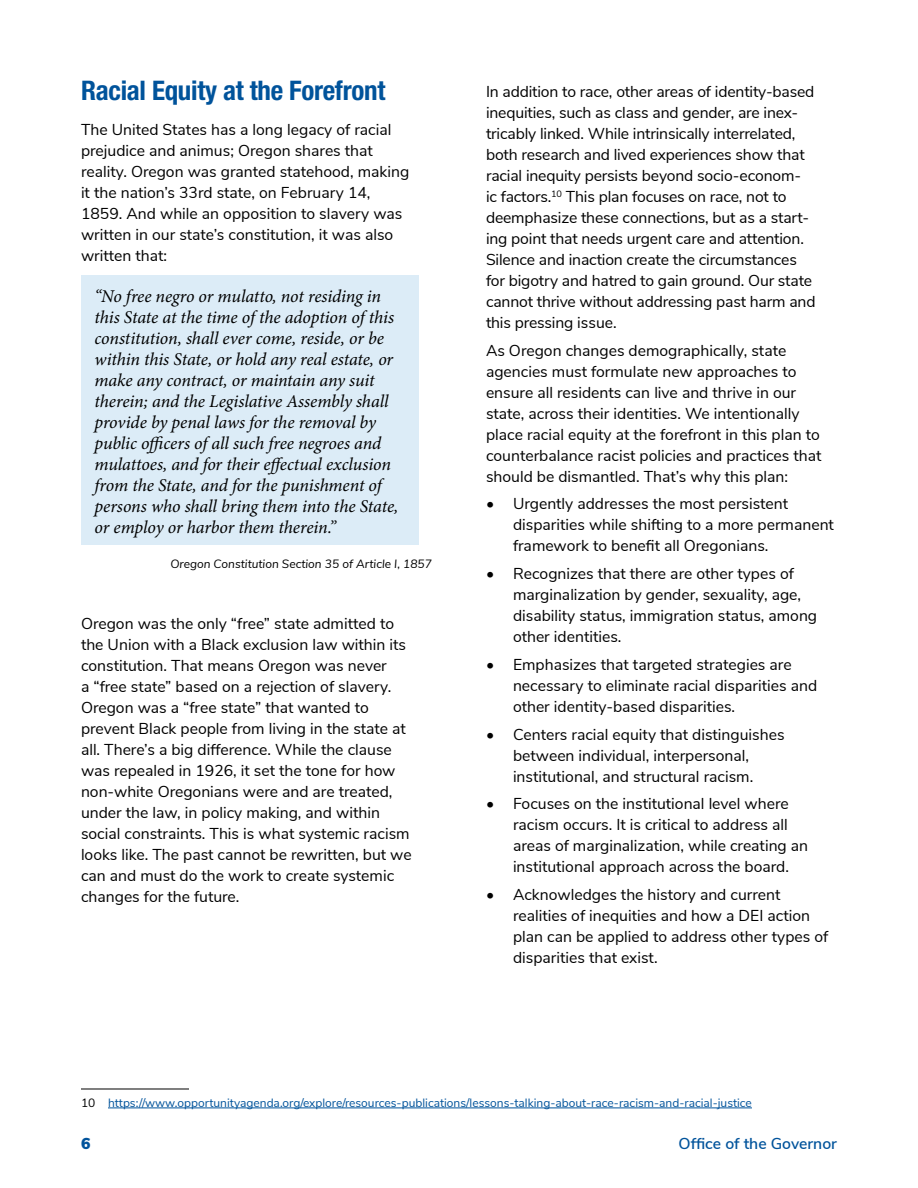
<style>
.page{position:relative;width:918px;height:1188px;background:#fff}
.page>*{position:absolute;margin:0;border:0;box-sizing:border-box;transform-origin:0 0}
.Heading_2{font:700 condensed 27px "Helvetica Neue LT Std";letter-spacing:-.01em;color:#00539b}
.Call_Out{font:italic 18px/21px "Minion Pro";letter-spacing:-.01em;color:#000}
.Body{font:15.75px/21px "Nunito Sans";color:#000}
.t1{font:600 15.75px "Nunito Sans";color:#00539b}
.t2{font:900 15.75px "Nunito Sans";color:#00539b}
.Footnote{font:12px "Nunito Sans";color:#00539b}
.Source{font:italic 12px "Nunito Sans";color:#000}
.s1{color:#000}
</style>
<div class="page">
<div style="left:81px;top:275px;width:337px;height:270px;background:#dcecf7"></div>
<hr style="left:81px;top:1089px;width:108px;height:1px;background:#000">
<hr style="left:108px;top:1108px;width:644px;height:1px;background:#00539b">
<p class="Heading_2" style="left:81px;top:74px;width:306px">Racial Equity at the Forefront</p>
<p class="Body" style="left:81px;top:118px;width:330px">The United States has a long legacy of racial prejudice and animus; Oregon shares that reality. Oregon was granted statehood, making it the nation’s 33rd state, on February 14, 1859. And while an opposition to slavery was written in our state’s constitution, it was also written that:</p>
<p class="Call_Out" style="left:94px;top:286px;width:306px">“No free negro or mulatto, not residing in this State at the time of the adoption of this constitution, shall ever come, reside, or be within this State, or hold any real estate, or make any contract, or maintain any suit therein; and the Legislative Assembly shall provide by penal laws for the removal by public officers of all such free negroes and mulattoes, and for their effectual exclusion from the State, and for the punishment of persons who shall bring them into the State, or employ or harbor them therein.”</p>
<p class="Source" style="left:170px;top:555px;width:263px">Oregon Constitution Section 35 of Article I, 1857</p>
<p class="Body" style="left:81px;top:612px;width:332px">Oregon was the only “free” state admitted to the Union with a Black exclusion law within its constitution. That means Oregon was never<br>a “free state” based on a rejection of slavery.<br>Oregon was a “free state” that wanted to prevent Black people from living in the state at all. There’s a big difference. While the clause was repealed in 1926, it set the tone for how non-white Oregonians were and are treated, under the law, in policy making, and within social constraints. This is what systemic racism looks like. The past cannot be rewritten, but we can and must do the work to create systemic changes for the future.</p>
<p class="Body" style="left:486px;top:80px;width:331px">In addition to race, other areas of identity-based inequities, such as class and gender, are inex&shy;tricably linked. While intrinsically interrelated, both research and lived experiences show that racial inequity persists beyond socio-econom&shy;ic factors.<sup>10</sup> This plan focuses on race, not to deemphasize these connections, but as a start&shy;ing point that needs urgent care and attention.<br>Silence and inaction create the circumstances for bigotry and hatred to gain ground. Our state cannot thrive without addressing past harm and this pressing issue.</p>
<p class="Body" style="left:486px;top:339px;width:337px">As Oregon changes demographically, state agencies must formulate new approaches to ensure all residents can live and thrive in our state, across their identities. We intentionally place racial equity at the forefront in this plan to counterbalance racist policies and practices that should be dismantled. That’s why this plan:</p>
<p class="Body" style="left:513px;top:492px;width:322px;text-indent:-27px">• Urgently addresses the most persistent disparities while shifting to a more permanent framework to benefit all Oregonians.</p>
<p class="Body" style="left:513px;top:562px;width:306px;text-indent:-27px">• Recognizes that there are other types of marginalization by gender, sexuality, age, disability status, immigration status, among other identities.</p>
<p class="Body" style="left:513px;top:653px;width:306px;text-indent:-27px">• Emphasizes that targeted strategies are necessary to eliminate racial disparities and other identity-based disparities.</p>
<p class="Body" style="left:486px;top:723px;width:300px;text-align:center">• Centers racial equity that distinguishes between individual, interpersonal, institutional, and structural racism.</p>
<p class="Body" style="left:513px;top:792px;width:297px;text-indent:-27px">• Focuses on the institutional level where racism occurs. It is critical to address all areas of marginalization, while creating an institutional approach across the board.</p>
<p class="Body" style="left:513px;top:883px;width:317px;text-indent:-27px">• Acknowledges the history and current realities of inequities and how a DEI action plan can be applied to address other types of disparities that exist.</p>
<p class="Footnote" style="left:81px;top:1094px;width:672px"><span class="s1">10</span> https://www.opportunityagenda.org/explore/resources-publications/lessons-talking-about-race-racism-and-racial-justice</p>
<p class="t2" style="left:81px;top:1132px;width:11px">6</p>
<p class="t1" style="left:679px;top:1132px;width:160px">Office of the Governor</p>
</div>
